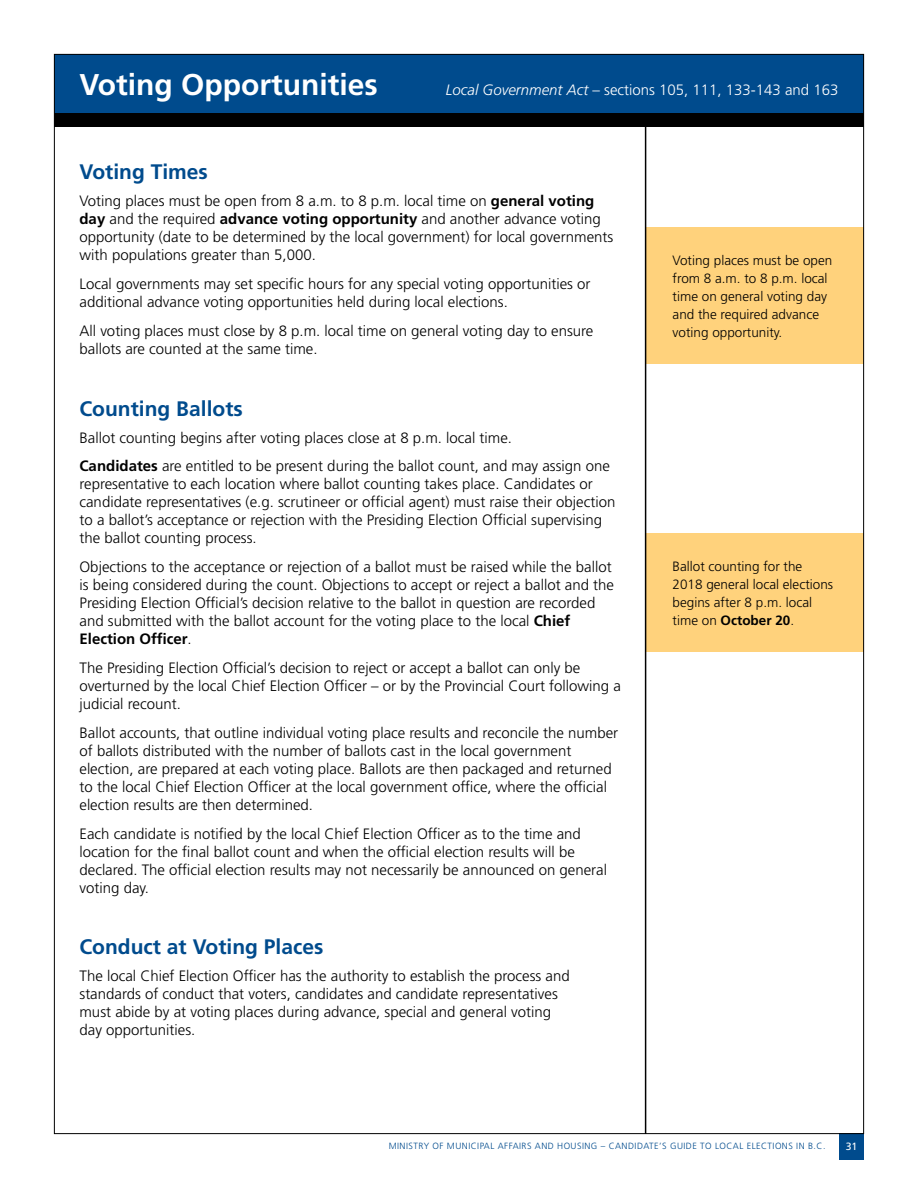
<style>
.page{position:relative;width:918px;height:1188px;background:#fff}
.page>*{position:absolute;margin:0;border:0;box-sizing:border-box;transform-origin:0 0}
.t1{font:700 30px "Frutiger LT Std";color:#fff}
.t2{font:700 21px "Frutiger LT Std";color:#004b8d}
.t3{font:300 15px/18px "Frutiger LT Std";color:#000}
.t4{font:300 15px "Frutiger LT Std";color:#fff}
.t5{font:300 13.5px/18px "Frutiger LT Std";color:#000}
.t6{font:10.5px "Frutiger LT Std";color:#fff}
.t7{font:300 9px "Frutiger LT Std";letter-spacing:.05em;color:#004b8d}
.s1{font-style:italic}
.s2{font-weight:700}
</style>
<div class="page">
<div style="left:839px;top:1133px;width:25px;height:27px;background:#004b8d"></div>
<div style="left:54px;top:54px;width:810px;height:60px;background:#004b8d"></div>
<div style="left:646px;top:228px;width:218px;height:136px;background:#ffd27c"></div>
<div style="left:646px;top:534px;width:218px;height:118px;background:#ffd27c"></div>
<hr style="left:645px;top:120px;width:1px;height:1014px;background:#000">
<div style="left:54px;top:113px;width:810px;height:14px;background:#000"></div>
<h1 class="t1" style="left:79px;top:67px;width:300px">Voting Opportunities</h1>
<p class="t4" style="left:446px;top:81px;width:394px"><span class="s1">Local Government Act</span> – sections 105, 111, 133-143 and 163</p>
<h2 class="t2" style="left:80px;top:160px;width:130px">Voting Times</h2>
<p class="t3" style="left:80px;top:192px;width:535px">Voting places must be open from 8 a.m. to 8 p.m. local time on <span class="s2">general voting day</span> and the required <span class="s2">advance voting opportunity</span> and another advance voting opportunity (date to be determined by the local government) for local governments with populations greater than 5,000.</p>
<p class="t3" style="left:80px;top:275px;width:513px">Local governments may set specific hours for any special voting opportunities or additional advance voting opportunities held during local elections.</p>
<p class="t3" style="left:80px;top:322px;width:515px">All voting places must close by 8 p.m. local time on general voting day to ensure ballots are counted at the same time.</p>
<h2 class="t2" style="left:80px;top:396px;width:165px">Counting Ballots</h2>
<p class="t3" style="left:80px;top:423px;width:532px;line-height:28.8px">Ballot counting begins after voting places close at 8 p.m. local time.<br><span class="s2">Candidates</span> are entitled to be present during the ballot count, and may assign one</p>
<p class="t3" style="left:80px;top:475px;width:537px">representative to each location where ballot counting takes place. Candidates or candidate representatives (e.g. scrutineer or official agent) must raise their objection to a ballot’s acceptance or rejection with the Presiding Election Official supervising the ballot counting process.</p>
<p class="t3" style="left:80px;top:558px;width:536px">Objections to the acceptance or rejection of a ballot must be raised while the ballot is being considered during the count. Objections to accept or reject a ballot and the Presiding Election Official’s decision relative to the ballot in question are recorded and submitted with the ballot account for the voting place to the local <span class="s2">Chief Election Officer</span>.</p>
<p class="t3" style="left:80px;top:659px;width:543px">The Presiding Election Official’s decision to reject or accept a ballot can only be overturned by the local Chief Election Officer – or by the Provincial Court following a judicial recount.</p>
<p class="t3" style="left:80px;top:724px;width:540px">Ballot accounts, that outline individual voting place results and reconcile the number of ballots distributed with the number of ballots cast in the local government election, are prepared at each voting place. Ballots are then packaged and returned to the local Chief Election Officer at the local government office, where the official election results are then determined.</p>
<p class="t3" style="left:80px;top:825px;width:529px">Each candidate is notified by the local Chief Election Officer as to the time and location for the final ballot count and when the official election results will be declared. The official election results may not necessarily be announced on general voting day.</p>
<h2 class="t2" style="left:80px;top:935px;width:245px">Conduct at Voting Places</h2>
<p class="t3" style="left:80px;top:967px;width:492px">The local Chief Election Officer has the authority to establish the process and standards of conduct that voters, candidates and candidate representatives must abide by at voting places during advance, special and general voting day opportunities.</p>
<p class="t5" style="left:673px;top:251px;width:161px">Voting places must be open from 8 a.m. to 8 p.m. local time on general voting day and the required advance voting opportunity.</p>
<p class="t5" style="left:673px;top:557px;width:162px">Ballot counting for the<br>2018 general local elections begins after 8 p.m. local time on <span class="s2">October 20</span>.</p>
<p class="t7" style="left:389px;top:1141px;width:438px">MINISTRY OF MUNICIPAL AFFAIRS AND HOUSING – CANDIDATE’S GUIDE TO LOCAL ELECTIONS IN B.C.</p>
<p class="t6" style="left:846px;top:1140px;width:13px">31</p>
</div>
